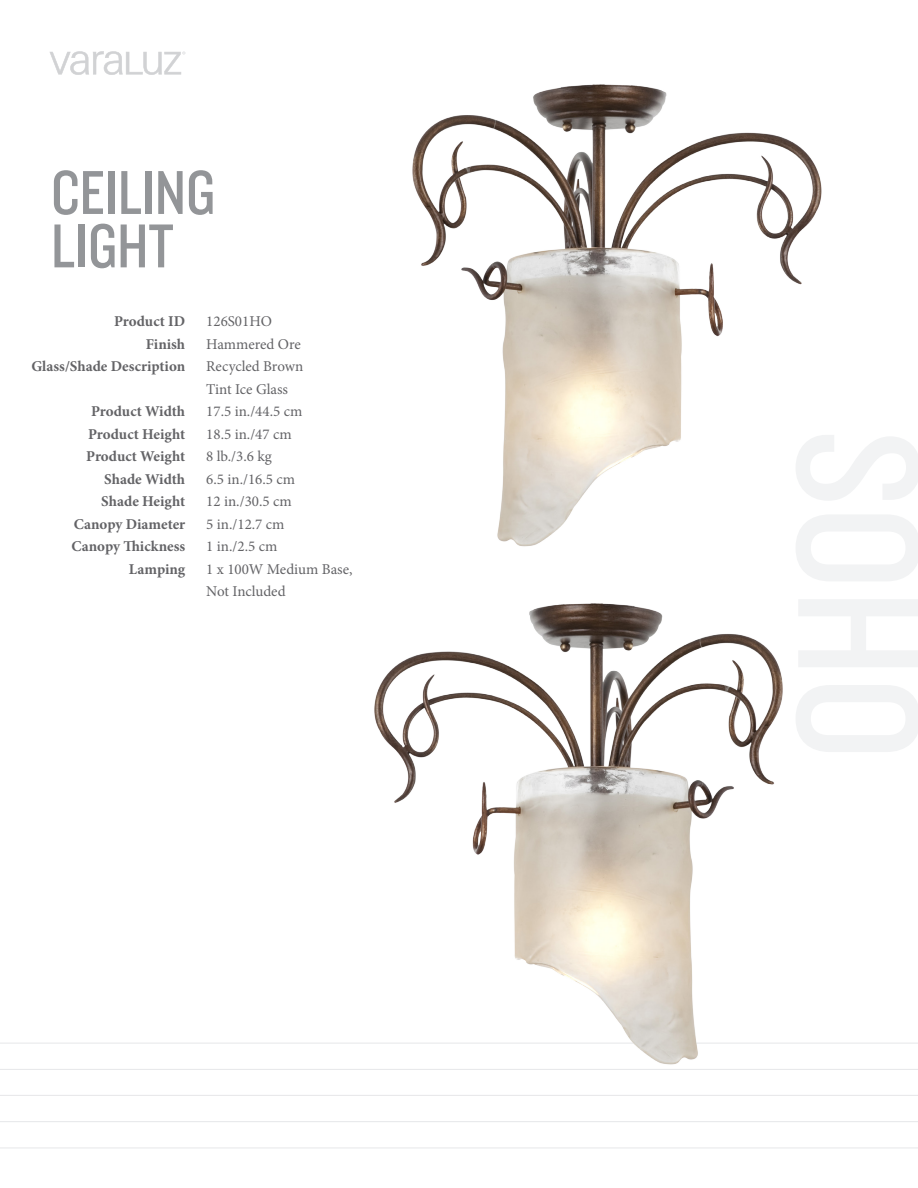
<style>
.page{position:relative;width:918px;height:1188px;background:#fff}
.page>*{position:absolute;margin:0;border:0;box-sizing:border-box;transform-origin:0 0}
._2a-Fixture_descript{font:64.35px "Knockout HTF29 Junior Liteweight";color:#939598}
._2b-Spec_info{font:15px "Minion Pro";color:#636366}
.Spec{font:700 15px "Minion Pro";color:#636366}
</style>
<div class="page">
<hr style="left:0;top:1043px;width:918px;height:1px;background:#e6e7e9">
<hr style="left:0;top:1121px;width:918px;height:1px;background:#e6e7e9">
<hr style="left:0;top:1095px;width:918px;height:1px;background:#e6e7e9">
<hr style="left:0;top:1069px;width:918px;height:1px;background:#e6e7e9">
<hr style="left:0;top:1148px;width:918px;height:1px;background:#e6e7e9">
<svg style="left:49px;top:51px;width:136px;height:24px"></svg>
<img style="left:412px;top:84px;width:410px;height:463px">
<img style="left:374px;top:603px;width:409px;height:462px">
<p class="_2a-Fixture_descript" style="left:51px;top:159px;width:166px">CEILING</p>
<p class="_2a-Fixture_descript" style="left:51px;top:213px;width:124px">LIGHT</p>
<p class="Spec" style="left:114px;top:311px;width:73px">Product ID</p>
<p class="Spec" style="left:146px;top:333px;width:41px">Finish</p>
<p class="Spec" style="left:31px;top:356px;width:155px">Glass/Shade Description</p>
<p class="Spec" style="left:91px;top:401px;width:96px">Product Width</p>
<p class="Spec" style="left:88px;top:423px;width:99px">Product Height</p>
<p class="Spec" style="left:86px;top:446px;width:101px">Product Weight</p>
<p class="Spec" style="left:104px;top:468px;width:82px">Shade Width</p>
<p class="Spec" style="left:101px;top:491px;width:85px">Shade Height</p>
<p class="Spec" style="left:74px;top:513px;width:113px">Canopy Diameter</p>
<p class="Spec" style="left:72px;top:536px;width:115px">Canopy Thickness</p>
<p class="Spec" style="left:129px;top:558px;width:58px">Lamping</p>
<p class="_2b-Spec_info" style="left:206px;top:311px;width:67px">126S01HO</p>
<p class="_2b-Spec_info" style="left:206px;top:334px;width:96px">Hammered Ore</p>
<p class="_2b-Spec_info" style="left:206px;top:356px;width:98px">Recycled Brown</p>
<p class="_2b-Spec_info" style="left:206px;top:379px;width:83px">Tint Ice Glass</p>
<p class="_2b-Spec_info" style="left:206px;top:401px;width:98px">17.5 in./44.5 cm</p>
<p class="_2b-Spec_info" style="left:206px;top:424px;width:87px">18.5 in./47 cm</p>
<p class="_2b-Spec_info" style="left:206px;top:446px;width:67px">8 lb./3.6 kg</p>
<p class="_2b-Spec_info" style="left:206px;top:469px;width:90px">6.5 in./16.5 cm</p>
<p class="_2b-Spec_info" style="left:206px;top:491px;width:87px">12 in./30.5 cm</p>
<p class="_2b-Spec_info" style="left:206px;top:514px;width:80px">5 in./12.7 cm</p>
<p class="_2b-Spec_info" style="left:206px;top:536px;width:73px">1 in./2.5 cm</p>
<p class="_2b-Spec_info" style="left:206px;top:559px;width:148px">1 x 100W Medium Base,</p>
<p class="_2b-Spec_info" style="left:206px;top:581px;width:81px">Not Included</p>
</div>
